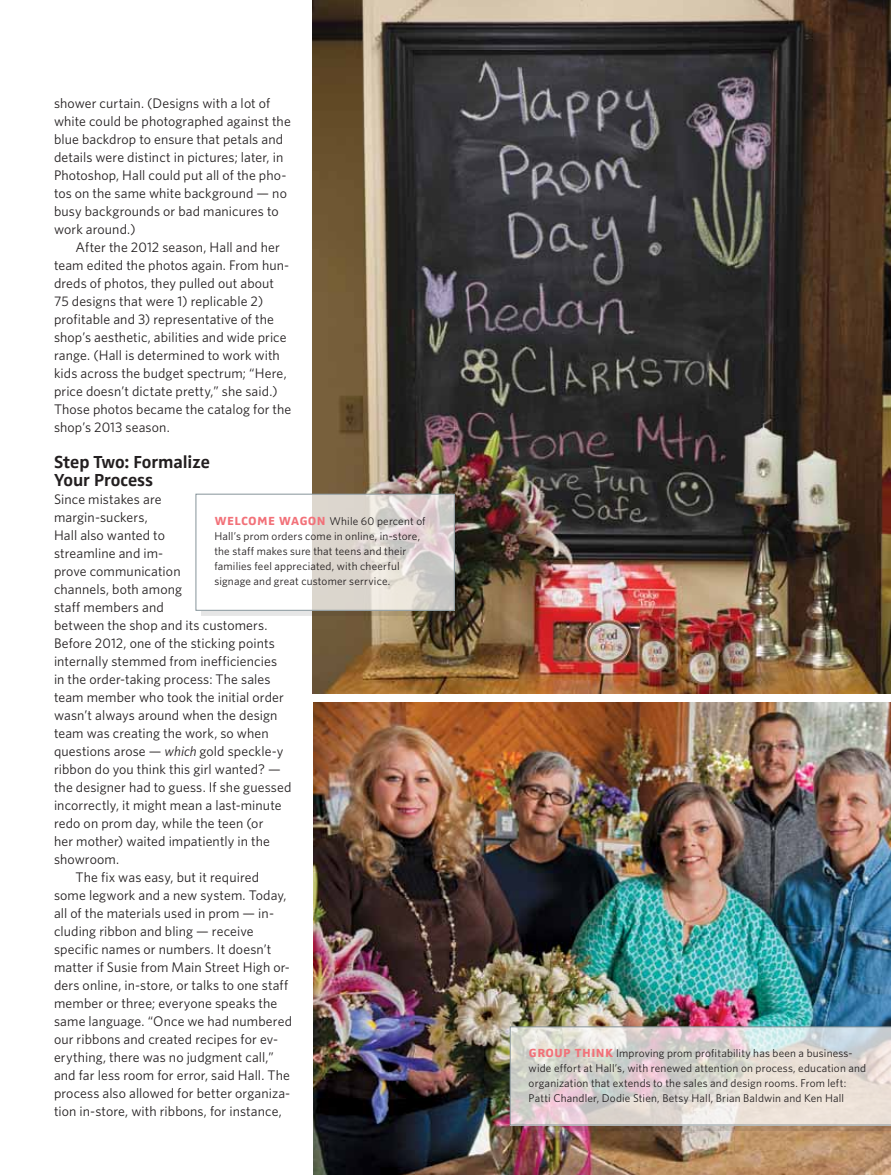
<style>
.page{position:relative;width:891px;height:1175px;background:#fff}
.page>*{position:absolute;margin:0;border:0;box-sizing:border-box;transform-origin:0 0}
.t1{font:700 18px/18px "Zwo";letter-spacing:-.005em;color:#231f20}
.t2{font:13.8px/18px "Whitney";letter-spacing:.005em;color:#231f20}
.t3{font:11.25px/15px "Whitney";letter-spacing:.015em;color:#231f20}
.s1{font-style:italic}
.s2{font-family:"Zwo Bold SC";font-size:15.75px;color:#f27179}
</style>
<div class="page">
<img style="left:313px;top:0;width:578px;height:693px">
<img style="left:313px;top:702px;width:578px;height:472px">
<div style="left:516px;top:1032px;width:375px;height:98px;background:#231f20;opacity:.15"></div>
<svg style="left:510px;top:1026px;width:381px;height:99px;background:#dcd7d3"></svg>
<div style="left:201px;top:499px;width:259px;height:117px;background:#231f20;opacity:.15"></div>
<svg style="left:201px;top:496px;width:252px;height:113px"></svg>
<div style="left:195px;top:494px;width:260px;height:117px;border:1px solid #859399"></div>
<p class="t2" style="left:54px;top:94px;width:238px">shower curtain. (Designs with a lot of white could be photographed against the blue backdrop to ensure that petals and details were distinct in pictures; later, in Photoshop, Hall could put all of the pho&shy;tos on the same white background — no busy backgrounds or bad manicures to work around.)</p>
<p class="t2" style="left:54px;top:238px;width:239px;text-indent:22px">After the 2012 season, Hall and her team edited the photos again. From hun&shy;dreds of photos, they pulled out about 75 designs that were 1) replicable 2) profitable and 3) representative of the shop’s aesthetic, abilities and wide price range. (Hall is determined to work with kids across the budget spectrum; “Here, price doesn’t dictate pretty,” she said.)<br>Those photos became the catalog for the shop’s 2013 season.</p>
<h1 class="t1" style="left:54px;top:453px;width:158px">Step Two: Formalize<br>Your Process</h1>
<p class="t2" style="left:54px;top:490px;width:109px">Since mistakes are</p>
<p class="t2" style="left:54px;top:508px;width:95px">margin-suckers,</p>
<p class="t2" style="left:54px;top:526px;width:112px">Hall also wanted to</p>
<p class="t2" style="left:54px;top:544px;width:111px">streamline and im-</p>
<p class="t2" style="left:54px;top:562px;width:128px">prove communication</p>
<p class="t2" style="left:54px;top:580px;width:130px">channels, both among</p>
<p class="t2" style="left:54px;top:598px;width:111px">staff members and</p>
<p class="t2" style="left:54px;top:616px;width:215px">between the shop and its customers.</p>
<p class="t2" style="left:54px;top:634px;width:222px">Before 2012, one of the sticking points</p>
<p class="t2" style="left:54px;top:652px;width:225px">internally stemmed from inefficiencies</p>
<p class="t2" style="left:54px;top:670px;width:218px">in the order-taking process: The sales</p>
<p class="t2" style="left:54px;top:688px;width:231px">team member who took the initial order</p>
<p class="t2" style="left:54px;top:706px;width:225px">wasn’t always around when the design</p>
<p class="t2" style="left:54px;top:724px;width:216px">team was creating the work, so when</p>
<p class="t2" style="left:54px;top:742px;width:231px">questions arose — <span class="s1">which</span> gold speckle-y</p>
<p class="t2" style="left:54px;top:760px;width:228px">ribbon do you think this girl wanted? —</p>
<p class="t2" style="left:54px;top:778px;width:239px">the designer had to guess. If she guessed</p>
<p class="t2" style="left:54px;top:796px;width:229px">incorrectly, it might mean a last-minute</p>
<p class="t2" style="left:54px;top:814px;width:211px">redo on prom day, while the teen (or</p>
<p class="t2" style="left:54px;top:832px;width:217px">her mother) waited impatiently in the</p>
<p class="t2" style="left:54px;top:850px;width:67px">showroom.</p>
<p class="t2" style="left:76px;top:868px;width:185px">The fix was easy, but it required</p>
<p class="t2" style="left:54px;top:886px;width:234px">some legwork and a new system. Today,</p>
<p class="t2" style="left:54px;top:904px;width:222px">all of the materials used in prom — in-</p>
<p class="t2" style="left:54px;top:922px;width:201px">cluding ribbon and bling — receive</p>
<p class="t2" style="left:54px;top:940px;width:219px">specific names or numbers. It doesn’t</p>
<p class="t2" style="left:54px;top:958px;width:237px">matter if Susie from Main Street High or-</p>
<p class="t2" style="left:54px;top:976px;width:236px">ders online, in-store, or talks to one staff</p>
<p class="t2" style="left:54px;top:994px;width:225px">member or three; everyone speaks the</p>
<p class="t2" style="left:54px;top:1012px;width:240px">same language. “Once we had numbered</p>
<p class="t2" style="left:54px;top:1030px;width:226px">our ribbons and created recipes for ev-</p>
<p class="t2" style="left:54px;top:1048px;width:221px">erything, there was no judgment call,”</p>
<p class="t2" style="left:54px;top:1066px;width:237px">and far less room for error, said Hall. The</p>
<p class="t2" style="left:54px;top:1084px;width:238px">process also allowed for better organiza-</p>
<p class="t2" style="left:54px;top:1102px;width:229px">tion in-store, with ribbons, for instance,</p>
<p class="t3" style="left:214px;top:513px;width:213px"><span class="s2">welcome wagon</span> While 60 percent of Hall’s prom orders come in online, in-store, the staff makes sure that teens and their families feel appreciated, with cheerful signage and great customer serrvice.</p>
<p class="t3" style="left:529px;top:1045px;width:339px"><span class="s2">group think</span> Improving prom profitability has been a business&shy;wide effort at Hall’s, with renewed attention on process, education and organization that extends to the sales and design rooms. From left:<br>Patti Chandler, Dodie Stien, Betsy Hall, Brian Baldwin and Ken Hall</p>
</div>
